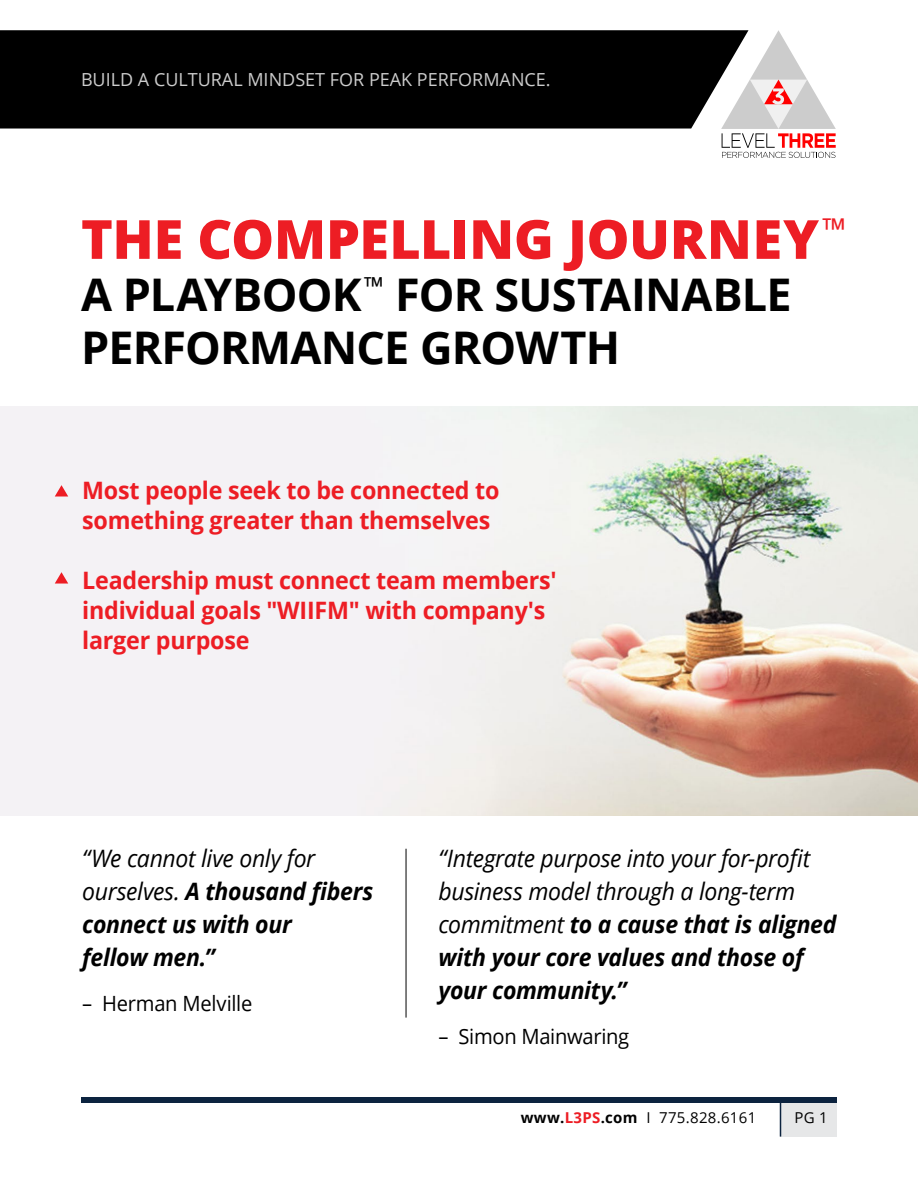
<style>
.page{position:relative;width:918px;height:1188px;background:#fff}
.page>*{position:absolute;margin:0;border:0;box-sizing:border-box;transform-origin:0 0}
.t1{font:800 54px "Open Sans";letter-spacing:-.005em;color:#ed1d24}
.t2{font:700 45px/52.5px "Open Sans";letter-spacing:-.02em;color:#000}
.t3{font:700 24px/30px "Open Sans";letter-spacing:-.01em;color:#ed1d24}
.t4{font:italic 24px/33px "Open Sans";letter-spacing:-.015em;color:#000;scale:.96 1}
.t5{font:italic 700 24px/33px "Open Sans";letter-spacing:-.015em;color:#000;scale:.96 1}
.t6{font:21px "Open Sans";letter-spacing:-.015em;color:#000;scale:.96 1}
.t7{font:18px "Open Sans";color:#ccc}
.t8{font:15px "Open Sans";letter-spacing:.02em;color:#000}
.s1{font-weight:400}
.s2{font-weight:700}
.s3{font-weight:700;color:#ed1d24}
</style>
<div class="page">
<img style="left:0;top:407px;width:918px;height:408px">
<div style="left:781px;top:1103px;width:56px;height:34px;background:#e6e7e8"></div>
<div style="left:81px;top:1097px;width:756px;height:6px;background:#0c233f"></div>
<hr style="left:780px;top:1100px;width:1px;height:37px;background:#0c233f">
<svg style="left:721px;top:30px;width:115px;height:128px"></svg>
<div style="left:0;top:30px;width:749px;height:99px;background:#000"></div>
<svg style="left:55px;top:485px;width:13px;height:12px"></svg>
<svg style="left:55px;top:572px;width:13px;height:12px"></svg>
<hr style="left:406px;top:849px;width:1px;height:169px;background:#000">
<p class="t7" style="left:81px;top:68px;width:471px">BUILD A CULTURAL MINDSET FOR PEAK PERFORMANCE.</p>
<h1 class="t1" style="left:81px;top:198px;width:767px">THE COMPELLING JOURNEY<sup>™</sup></h1>
<h2 class="t2" style="left:81px;top:268px;width:712px">A PLAYBOOK<sup>™</sup> FOR SUSTAINABLE<br>PERFORMANCE GROWTH</h2>
<p class="t3" style="left:82px;top:475px;width:419px">Most people seek to be connected to something greater than themselves</p>
<p class="t3" style="left:82px;top:565px;width:476px">Leadership must connect team members' individual goals "WIIFM" with company's larger purpose</p>
<p class="t5" style="left:82px;top:841px;width:305px"><span class="s1">“We cannot live only for ourselves.</span> A thousand fibers connect us with our<br>fellow men.”</p>
<p class="t6" style="left:82px;top:989px;width:179px">– Herman Melville</p>
<p class="t4" style="left:439px;top:841px;width:416px">“Integrate purpose into your for-profit business model through a long-term commitment <span class="s2">to a cause that is aligned with your core values and those of your community.”</span></p>
<p class="t6" style="left:439px;top:1022px;width:200px">– Simon Mainwaring</p>
<p class="t8" style="left:521px;top:1108px;width:237px"><span class="s2">www.</span><span class="s3">L3PS</span><span class="s2">.com</span> I 775.828.6161</p>
<p class="t8" style="left:794px;top:1108px;width:35px">PG 1</p>
</div>
